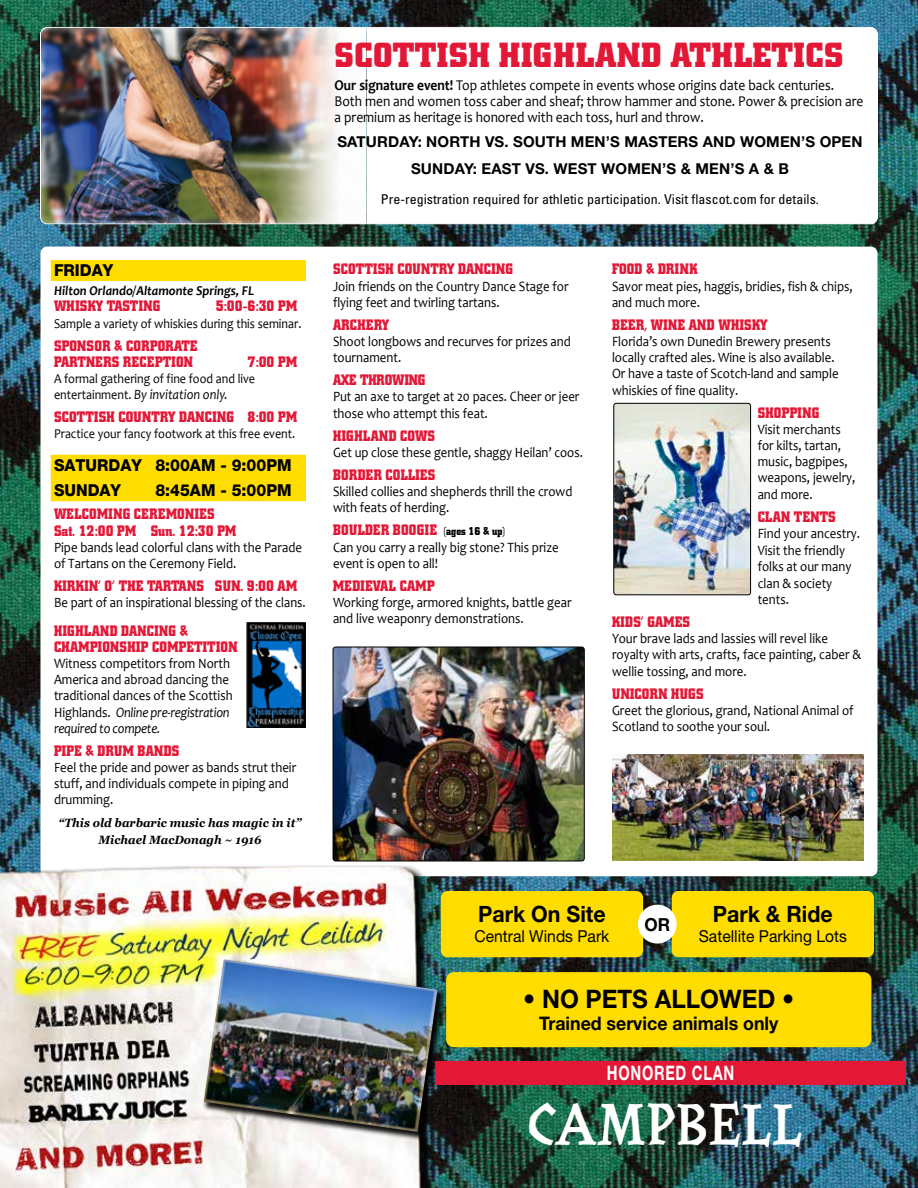
<style>
.page{position:relative;width:918px;height:1188px;background:#fff}
.page>*{position:absolute;margin:0;border:0;box-sizing:border-box;transform-origin:0 0}
.t1{font:54.6px "Werkstatt ITC Std";color:#fff;scale:.87 1}
.t2{font:700 34.5px "City";letter-spacing:.02em;color:#e31837}
.t3{font:700 25.5px "Helvetica Neue LT Std";color:#000;scale:.95 1}
.t4{font:700 22.5px "Helvetica Neue LT Std";color:#000;scale:.95 1}
.t5{font:700 19.95px "Helvetica Neue LT Std";letter-spacing:.05em;color:#fff;scale:.73 1}
.t6{font:700 18.75px "Helvetica Neue LT Std";color:#000;scale:.95 1}
.t7{font:700 18px "Helvetica Neue LT Std";color:#000;scale:.95 1}
.t8{font:800 16.5px/25.5px "Helvetica Neue LT Std";color:#000;scale:.95 1}
.t9{font:16.5px "Helvetica Neue LT Std";color:#000;scale:.95 1}
.t10{font:700 15px/16.2px "City";letter-spacing:.02em;color:#e31837;scale:.9 1}
.t11{font:15px/16.2px "Candara";color:#000;scale:.9 1}
.t12{font:700 15px/27px "Helvetica Neue LT Std";letter-spacing:.01em;color:#000;text-align:center}
.t13{font:700 15px "City";letter-spacing:.04em;color:#e31837;scale:.9 1}
.t14{font:700 15px "City";color:#e31837;scale:.9 1}
.t15{font:14.25px/16.2px "Candara";color:#000;scale:.9 1}
.t16{font:14.25px "Candara";color:#000;scale:.89 1}
.t17{font:italic 14.25px "Candara";color:#000;scale:.9 1}
.t18{font:13.5px "Candara";color:#000;scale:.9 1}
.t19{font:condensed 13.5px "Univers LT Std";color:#000;scale:1.04 1}
.t20{font:italic 700 13.5px "Candara";color:#000;scale:.95 1}
.t21{font:italic 700 12px/16.2px "Georgia";color:#000;text-align:center;scale:.95 1}
.s1{font-style:normal;font-size:13.5px}
.s2{font-style:italic}
.s3{font-weight:700}
.s4{font-size:11.25px;color:#000}
</style>
<div class="page">
<img style="left:0;top:0;width:918px;height:1188px">
<div style="left:40px;top:247px;width:838px;height:629px;background:#fff;border-radius:7px"></div>
<div style="left:40px;top:24px;width:840px;height:201px;background:#fff;opacity:.75"></div>
<div style="left:51px;top:260px;width:255px;height:21px;background:#fd0"></div>
<div style="left:51px;top:455px;width:255px;height:46px;background:#fd0"></div>
<img style="left:247px;top:622px;width:59px;height:106px">
<img style="left:333px;top:647px;width:250px;height:214px">
<div style="left:333px;top:647px;width:252px;height:214px;border:1px solid #000;border-radius:3px"></div>
<img style="left:615px;top:403px;width:136px;height:192px">
<div style="left:613px;top:403px;width:138px;height:192px;border:1px solid #000;border-radius:3px"></div>
<div style="left:441px;top:891px;width:202px;height:66px;background:#fd0;border-radius:7px"></div>
<div style="left:672px;top:891px;width:202px;height:66px;background:#fd0;border-radius:7px"></div>
<div style="left:446px;top:972px;width:425px;height:75px;background:#fd0;border-radius:8px"></div>
<div style="left:638px;top:905px;width:39px;height:39px;background:#fff;border-radius:50%"></div>
<img style="left:0;top:867px;width:439px;height:321px">
<div style="left:202px;top:958px;width:245px;height:183px;background:#000;opacity:.93"></div>
<img style="left:203px;top:957px;width:237px;height:177px">
<div style="left:435px;top:1062px;width:471px;height:23px;background:#e31837"></div>
<img style="left:612px;top:754px;width:252px;height:106px">
<p class="t8" style="left:54px;top:257px;width:64px">FRIDAY</p>
<p class="t20" style="left:54px;top:283px;width:212px">Hilton Orlando/Altamonte Springs, FL</p>
<p class="t10" style="left:54px;top:298px;width:120px">WHISKY TASTING</p>
<p class="t10" style="left:216px;top:298px;width:92px">5:00-6:30 PM</p>
<p class="t18" style="left:54px;top:315px;width:277px">Sample a variety of whiskies during this seminar.</p>
<p class="t10" style="left:54px;top:338px;width:161px">SPONSOR &amp; CORPORATE<br>PARTNERS RECEPTION</p>
<p class="t10" style="left:248px;top:354px;width:56px">7:00 PM</p>
<p class="t18" style="left:54px;top:370px;width:225px">A formal gathering of fine food and live</p>
<p class="t17" style="left:54px;top:386px;width:194px"><span class="s1">entertainment.</span> By invitation only.</p>
<p class="t10" style="left:54px;top:409px;width:271px">SCOTTISH COUNTRY DANCING 8:00 PM</p>
<p class="t18" style="left:54px;top:426px;width:270px">Practice your fancy footwork at this free event.</p>
<p class="t8" style="left:54px;top:452px;width:252px">SATURDAY 8:00AM - 9:00PM<br>SUNDAY</p>
<p class="t8" style="left:155px;top:478px;width:145px">8:45AM - 5:00PM</p>
<p class="t10" style="left:54px;top:506px;width:204px">WELCOMING CEREMONIES<br>Sat. 12:00 PM Sun. 12:30 PM</p>
<p class="t15" style="left:54px;top:539px;width:277px">Pipe bands lead colorful clans with the Parade of Tartans on the Ceremony Field.</p>
<p class="t10" style="left:54px;top:578px;width:271px">KIRKIN’ O’ THE TARTANS SUN. 9:00 AM</p>
<p class="t16" style="left:54px;top:594px;width:284px">Be part of an inspirational blessing of the clans.</p>
<p class="t10" style="left:54px;top:623px;width:205px">HIGHLAND DANCING &amp;<br>CHAMPIONSHIP COMPETITION</p>
<p class="t15" style="left:54px;top:655px;width:200px">Witness competitors from North<br>America and abroad dancing the traditional dances of the Scottish<br>Highlands. <span class="s2">Online pre-registration required to compete.</span></p>
<p class="t10" style="left:54px;top:743px;width:141px">PIPE &amp; DRUM BANDS</p>
<p class="t15" style="left:54px;top:759px;width:271px">Feel the pride and power as bands strut their stuff, and individuals compete in piping and drumming.</p>
<p class="t21" style="left:59px;top:815px;width:257px">“This old barbaric music has magic in it”<br>Michael MacDonagh ~ 1916</p>
<h2 class="t2" style="left:334px;top:36px;width:511px">SCOTTISH HIGHLAND ATHLETICS</h2>
<p class="t11" style="left:334px;top:77px;width:589px"><span class="s3">Our signature event!</span> Top athletes compete in events whose origins date back centuries.<br>Both men and women toss caber and sheaf; throw hammer and stone. Power &amp; precision are a premium as heritage is honored with each toss, hurl and throw.</p>
<p class="t12" style="left:337px;top:128px;width:527px">SATURDAY: NORTH VS. SOUTH MEN’S MASTERS AND WOMEN’S OPEN<br>SUNDAY: EAST VS. WEST WOMEN’S &amp; MEN’S A &amp; B</p>
<p class="t19" style="left:381px;top:191px;width:423px">Pre-registration required for athletic participation. Visit flascot.com for details.</p>
<p class="t10" style="left:333px;top:261px;width:202px">SCOTTISH COUNTRY DANCING</p>
<p class="t15" style="left:333px;top:278px;width:263px">Join friends on the Country Dance Stage for flying feet and twirling tartans.</p>
<p class="t10" style="left:333px;top:317px;width:64px">ARCHERY</p>
<p class="t15" style="left:333px;top:333px;width:266px">Shoot longbows and recurves for prizes and tournament.</p>
<p class="t14" style="left:333px;top:372px;width:104px">AXE THROWING</p>
<p class="t15" style="left:333px;top:389px;width:275px">Put an axe to target at 20 paces. Cheer or jeer those who attempt this feat.</p>
<p class="t10" style="left:333px;top:428px;width:115px">HIGHLAND COWS</p>
<p class="t16" style="left:333px;top:444px;width:282px">Get up close these gentle, shaggy Heilan’ coos.</p>
<p class="t10" style="left:333px;top:467px;width:115px">BORDER COLLIES</p>
<p class="t15" style="left:333px;top:483px;width:268px">Skilled collies and shepherds thrill the crowd with feats of herding.</p>
<p class="t10" style="left:333px;top:522px;width:193px">BOULDER BOOGIE <span class="s4">(ages 16 &amp; up)</span></p>
<p class="t15" style="left:333px;top:539px;width:252px">Can you carry a really big stone? This prize event is open to all!</p>
<p class="t10" style="left:333px;top:578px;width:114px">MEDIEVAL CAMP</p>
<p class="t15" style="left:333px;top:594px;width:267px">Working forge, armored knights, battle gear and live weaponry demonstrations.</p>
<p class="t10" style="left:612px;top:261px;width:97px">FOOD &amp; DRINK</p>
<p class="t15" style="left:612px;top:278px;width:269px">Savor meat pies, haggis, bridies, fish &amp; chips, and much more.</p>
<p class="t13" style="left:612px;top:316px;width:174px">BEER, WINE AND WHISKY</p>
<p class="t15" style="left:612px;top:333px;width:253px">Florida’s own Dunedin Brewery presents locally crafted ales. Wine is also available.<br>Or have a taste of Scotch-land and sample whiskies of fine quality.</p>
<p class="t10" style="left:758px;top:405px;width:70px">SHOPPING</p>
<p class="t15" style="left:758px;top:421px;width:110px">Visit merchants for kilts, tartan, music, bagpipes, weapons, jewelry, and more.</p>
<p class="t10" style="left:758px;top:509px;width:88px">CLAN TENTS</p>
<p class="t15" style="left:758px;top:525px;width:115px">Find your ancestry.<br>Visit the friendly folks at our many clan &amp; society tents.</p>
<p class="t10" style="left:612px;top:614px;width:88px">KIDS’ GAMES</p>
<p class="t15" style="left:612px;top:630px;width:278px">Your brave lads and lassies will revel like royalty with arts, crafts, face painting, caber &amp; wellie tossing, and more.</p>
<p class="t10" style="left:612px;top:686px;width:103px">UNICORN HUGS</p>
<p class="t15" style="left:612px;top:702px;width:270px">Greet the glorious, grand, National Animal of<br>Scotland to soothe your soul.</p>
<h3 class="t4" style="left:478px;top:901px;width:136px">Park On Site</h3>
<p class="t9" style="left:474px;top:927px;width:144px">Central Winds Park</p>
<p class="t7" style="left:645px;top:913px;width:29px">OR</p>
<h3 class="t4" style="left:713px;top:901px;width:128px">Park &amp; Ride</h3>
<p class="t9" style="left:699px;top:927px;width:157px">Satellite Parking Lots</p>
<h3 class="t3" style="left:523px;top:983px;width:287px">• NO PETS ALLOWED •</h3>
<h3 class="t6" style="left:539px;top:1012px;width:253px">Trained service animals only</h3>
<h3 class="t5" style="left:607px;top:1061px;width:176px">HONORED CLAN</h3>
<h1 class="t1" style="left:526px;top:1087px;width:319px">CAMPBELL</h1>
</div>
